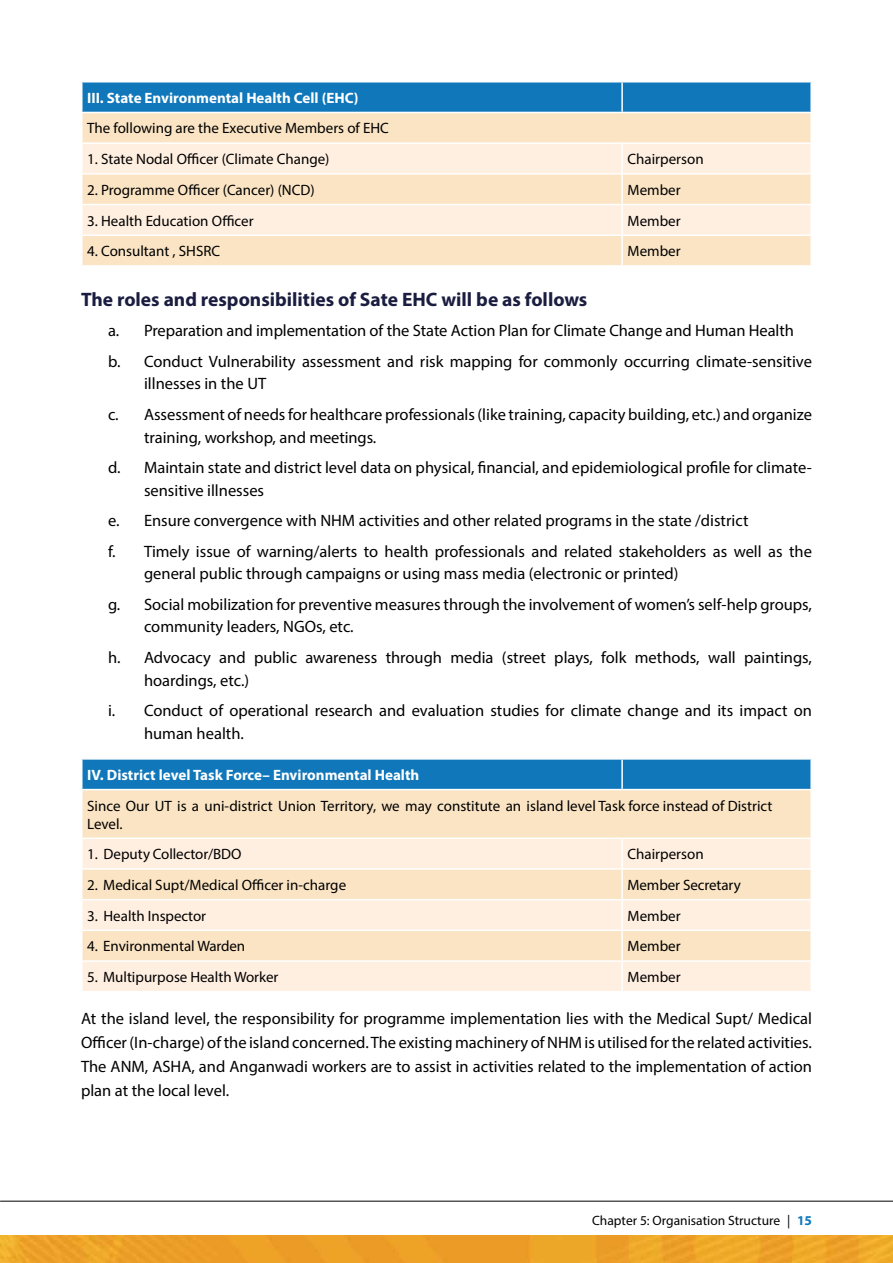
<style>
.page{position:relative;width:893px;height:1263px;background:#fff}
.page>*{position:absolute;margin:0;border:0;box-sizing:border-box;transform-origin:0 0}
.t1{font:700 19.5px "Myriad Pro";color:#1a1d3f}
.t2{font:16.5px/30.6px "Myriad Pro";color:#000}
.t3{font:15px/18px "Myriad Pro";color:#000}
.t4{font:700 15px "Myriad Pro";color:#fff}
.t5{font:13.5px "Myriad Pro";color:#000}
.s1{font-weight:700;color:#0f77ba}
</style>
<div class="page">
<img style="left:0;top:1236px;width:893px;height:27px">
<hr style="left:0;top:1201px;width:893px;height:1px;background:#000">
<svg style="left:81px;top:82px;width:730px;height:183px;background:#d6d7ce"></svg>
<hr style="left:622px;top:81px;width:190px;height:2px;background:#fff">
<hr style="left:621px;top:83px;width:2px;height:29px;background:#fff">
<hr style="left:810px;top:83px;width:2px;height:29px;background:#fff">
<hr style="left:81px;top:112px;width:541px;height:1px;background:#fff">
<hr style="left:622px;top:112px;width:190px;height:1px;background:#fff">
<div style="left:82px;top:790px;width:728px;height:47px;background:#fae4c4"></div>
<svg style="left:82px;top:839px;width:728px;height:152px;background:#fdead5"></svg>
<hr style="left:621px;top:839px;width:2px;height:29px;background:#fff">
<hr style="left:81px;top:868px;width:541px;height:2px;background:#fff">
<hr style="left:622px;top:868px;width:190px;height:2px;background:#fff">
<hr style="left:621px;top:870px;width:2px;height:29px;background:#fff">
<hr style="left:81px;top:899px;width:541px;height:1px;background:#fff">
<hr style="left:622px;top:899px;width:190px;height:1px;background:#fff">
<hr style="left:621px;top:900px;width:2px;height:29px;background:#fff">
<hr style="left:81px;top:929px;width:541px;height:2px;background:#fff">
<hr style="left:622px;top:929px;width:190px;height:2px;background:#fff">
<hr style="left:621px;top:931px;width:2px;height:29px;background:#fff">
<hr style="left:81px;top:960px;width:541px;height:2px;background:#fff">
<hr style="left:622px;top:960px;width:190px;height:2px;background:#fff">
<hr style="left:621px;top:962px;width:2px;height:29px;background:#fff">
<div style="left:81px;top:759px;width:729px;height:30px;background:#0f77ba"></div>
<hr style="left:622px;top:758px;width:190px;height:2px;background:#fff">
<hr style="left:621px;top:760px;width:2px;height:29px;background:#fff">
<p class="t4" style="left:87px;top:88px;width:273px">III. State Environmental Health Cell (EHC)</p>
<p class="t3" style="left:87px;top:119px;width:303px">The following are the Executive Members of EHC</p>
<p class="t3" style="left:87px;top:150px;width:244px">1. State Nodal Officer (Climate Change)</p>
<p class="t3" style="left:627px;top:150px;width:78px">Chairperson</p>
<p class="t3" style="left:87px;top:181px;width:229px">2. Programme Officer (Cancer) (NCD)</p>
<p class="t3" style="left:627px;top:181px;width:55px">Member</p>
<p class="t3" style="left:87px;top:211px;width:168px">3. Health Education Officer</p>
<p class="t3" style="left:627px;top:211px;width:55px">Member</p>
<p class="t3" style="left:87px;top:242px;width:135px">4. Consultant , SHSRC</p>
<p class="t3" style="left:627px;top:242px;width:55px">Member</p>
<p class="t1" style="left:81px;top:286px;width:508px">The roles and responsibilities of Sate EHC will be as follows</p>
<p class="t2" style="left:108px;top:315px;width:705px">a. Preparation and implementation of the State Action Plan for Climate Change and Human Health<br>b. Conduct Vulnerability assessment and risk mapping for commonly occurring climate-sensitive</p>
<p class="t2" style="left:108px;top:368px;width:705px;text-indent:36px">illnesses in the UT<br>c. Assessment of needs for healthcare professionals (like training, capacity building, etc.) and organize</p>
<p class="t2" style="left:108px;top:421px;width:705px;text-indent:36px">training, workshop, and meetings.<br>d. Maintain state and district level data on physical, financial, and epidemiological profile for climate-</p>
<p class="t2" style="left:108px;top:474px;width:705px;text-indent:36px">sensitive illnesses<br>e. Ensure convergence with NHM activities and other related programs in the state /district<br>f. Timely issue of warning/alerts to health professionals and related stakeholders as well as the</p>
<p class="t2" style="left:108px;top:558px;width:705px;text-indent:36px">general public through campaigns or using mass media (electronic or printed)<br>g. Social mobilization for preventive measures through the involvement of women’s self-help groups,</p>
<p class="t2" style="left:108px;top:611px;width:705px;text-indent:36px">community leaders, NGOs, etc.<br>h. Advocacy and public awareness through media (street plays, folk methods, wall paintings,</p>
<p class="t2" style="left:108px;top:664px;width:705px;text-indent:36px">hoardings, etc.)<br>i. Conduct of operational research and evaluation studies for climate change and its impact on</p>
<p class="t2" style="left:144px;top:718px;width:101px">human health.</p>
<p class="t4" style="left:87px;top:765px;width:334px">IV. District level Task Force– Environmental Health</p>
<p class="t3" style="left:87px;top:796px;width:687px">Since Our UT is a uni-district Union Territory, we may constitute an island level Task force instead of District<br>Level.</p>
<p class="t3" style="left:87px;top:845px;width:156px">1. Deputy Collector/BDO</p>
<p class="t3" style="left:627px;top:845px;width:78px">Chairperson</p>
<p class="t3" style="left:87px;top:876px;width:261px">2. Medical Supt/Medical Officer in-charge</p>
<p class="t3" style="left:627px;top:876px;width:115px">Member Secretary</p>
<p class="t3" style="left:87px;top:906px;width:120px">3. Health Inspector</p>
<p class="t3" style="left:627px;top:906px;width:55px">Member</p>
<p class="t3" style="left:87px;top:937px;width:160px">4. Environmental Warden</p>
<p class="t3" style="left:627px;top:937px;width:55px">Member</p>
<p class="t3" style="left:87px;top:968px;width:193px">5. Multipurpose Health Worker</p>
<p class="t3" style="left:627px;top:968px;width:55px">Member</p>
<p class="t2" style="left:81px;top:1006px;width:733px;line-height:24px;text-align:justify">At the island level, the responsibility for programme implementation lies with the Medical Supt/ Medical Officer (In-charge) of the island concerned. The existing machinery of NHM is utilised for the related activities.<br>The ANM, ASHA, and Anganwadi workers are to assist in activities related to the implementation of action plan at the local level.</p>
<p class="t5" style="left:592px;top:1212px;width:221px">Chapter 5: Organisation Structure | <span class="s1">15</span></p>
</div>
